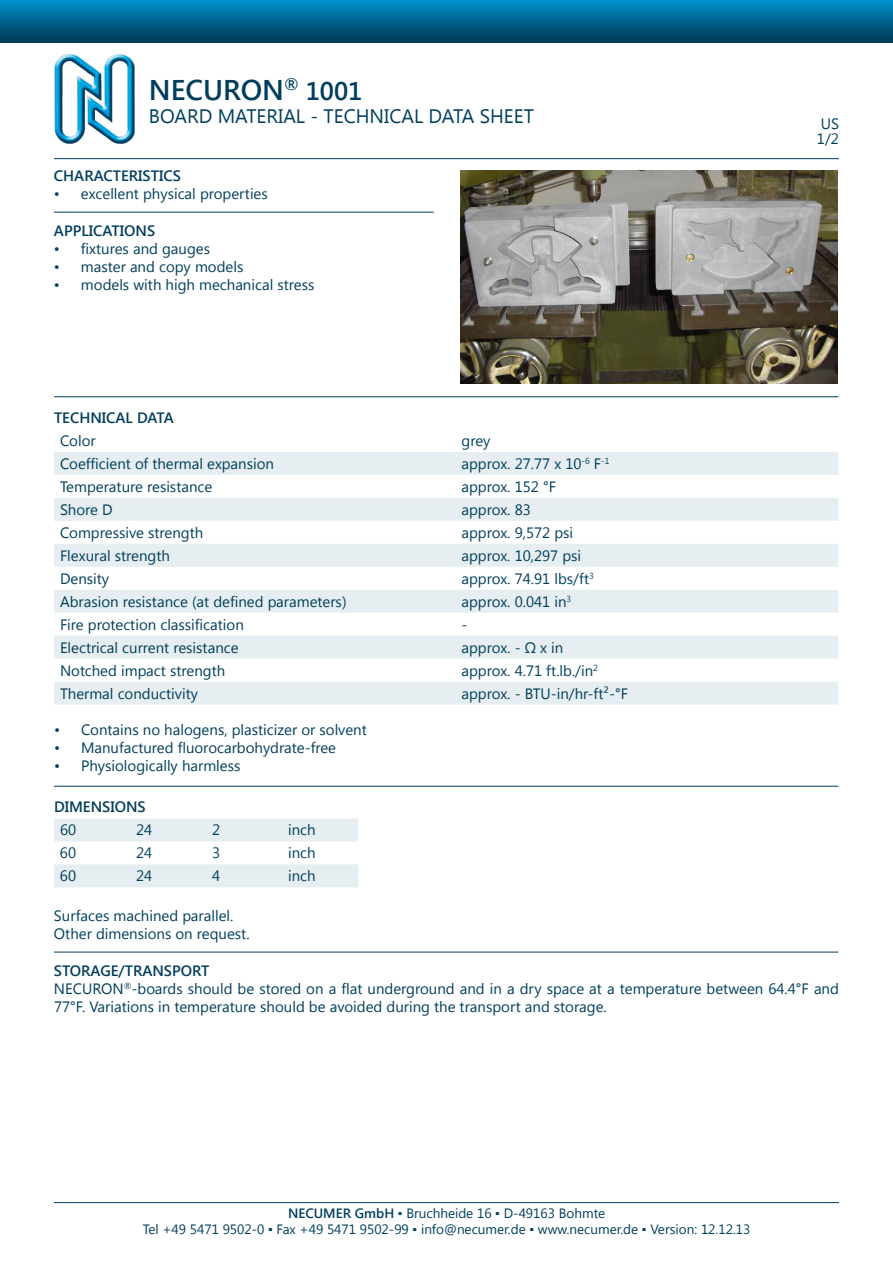
<style>
.page{position:relative;width:893px;height:1263px;background:#fff}
.page>*{position:absolute;margin:0;border:0;box-sizing:border-box;transform-origin:0 0}
.t1{font:600 28.5px "Segoe UI";color:#003e5c}
.t2{font:19.5px "Segoe UI";color:#003e5c}
.t3{font:15px/18px "Segoe UI";color:#003e5c}
.t4{font:600 15px "Segoe UI";color:#003e5c}
.t5{font:13.5px/16.2px "Segoe UI";color:#003e5c;text-align:center}
.s1{font-size:25.5px}
.s2{font-weight:600}
.s3{font-weight:700}
</style>
<div class="page">
<img style="left:0;top:0;width:893px;height:43px">
<img style="left:54px;top:54px;width:81px;height:90px">
<hr style="left:54px;top:158px;width:785px;height:1px;background:#003e5c">
<hr style="left:54px;top:1202px;width:785px;height:1px;background:#003e5c">
<img style="left:460px;top:170px;width:378px;height:214px">
<svg style="left:54px;top:452px;width:784px;height:252px;fill:#e6eef1"></svg>
<svg style="left:54px;top:818px;width:304px;height:69px"></svg>
<hr style="left:54px;top:212px;width:380px;height:1px;background:#003e5c">
<hr style="left:54px;top:396px;width:784px;height:1px;background:#003e5c">
<hr style="left:54px;top:786px;width:784px;height:1px;background:#003e5c">
<hr style="left:54px;top:952px;width:784px;height:1px;background:#003e5c">
<h1 class="t1" style="left:149px;top:70px;width:215px">NECURON<sup>®</sup> <span class="s1">1001</span></h1>
<h2 class="t2" style="left:149px;top:103px;width:387px">BOARD MATERIAL - TECHNICAL DATA SHEET</h2>
<p class="t4" style="left:54px;top:165px;width:128px">CHARACTERISTICS</p>
<p class="t3" style="left:54px;top:184px;width:215px">• excellent physical properties</p>
<p class="t4" style="left:54px;top:220px;width:103px">APPLICATIONS</p>
<p class="t3" style="left:54px;top:239px;width:158px">• fixtures and gauges</p>
<p class="t3" style="left:54px;top:257px;width:191px">• master and copy models</p>
<p class="t3" style="left:54px;top:275px;width:262px">• models with high mechanical stress</p>
<p class="t4" style="left:54px;top:407px;width:121px">TECHNICAL DATA</p>
<p class="t3" style="left:60px;top:431px;width:37px">Color</p>
<p class="t3" style="left:461px;top:431px;width:30px">grey</p>
<p class="t3" style="left:60px;top:454px;width:215px">Coefficient of thermal expansion</p>
<p class="t3" style="left:461px;top:454px;width:149px">approx. 27.77 x 10<sup>-6</sup> F<sup>-1</sup></p>
<p class="t3" style="left:60px;top:477px;width:154px">Temperature resistance</p>
<p class="t3" style="left:461px;top:477px;width:96px">approx. 152 °F</p>
<p class="t3" style="left:60px;top:500px;width:54px">Shore D</p>
<p class="t3" style="left:461px;top:500px;width:71px">approx. 83</p>
<p class="t3" style="left:60px;top:523px;width:145px">Compressive strength</p>
<p class="t3" style="left:461px;top:523px;width:113px">approx. 9,572 psi</p>
<p class="t3" style="left:60px;top:546px;width:111px">Flexural strength</p>
<p class="t3" style="left:461px;top:546px;width:121px">approx. 10,297 psi</p>
<p class="t3" style="left:60px;top:569px;width:51px">Density</p>
<p class="t3" style="left:461px;top:569px;width:134px">approx. 74.91 lbs/ft<sup>3</sup></p>
<p class="t3" style="left:60px;top:592px;width:288px">Abrasion resistance (at defined parameters)</p>
<p class="t3" style="left:461px;top:592px;width:111px">approx. 0.041 in<sup>3</sup></p>
<p class="t3" style="left:60px;top:615px;width:185px">Fire protection classification</p>
<p class="t3" style="left:461px;top:615px;width:7px">-</p>
<p class="t3" style="left:60px;top:638px;width:180px">Electrical current resistance</p>
<p class="t3" style="left:461px;top:638px;width:103px">approx. - Ω x in</p>
<p class="t3" style="left:60px;top:660px;width:167px">Notched impact strength</p>
<p class="t3" style="left:461px;top:660px;width:138px">approx. 4.71 ft.lb./in<sup>2</sup></p>
<p class="t3" style="left:60px;top:683px;width:139px">Thermal conductivity</p>
<p class="t3" style="left:461px;top:683px;width:168px">approx. - BTU-in/hr-ft²-°F</p>
<p class="t3" style="left:54px;top:719px;width:314px">• Contains no halogens, plasticizer or solvent</p>
<p class="t3" style="left:54px;top:737px;width:284px">• Manufactured fluorocarbohydrate-free</p>
<p class="t3" style="left:54px;top:755px;width:188px">• Physiologically harmless</p>
<p class="t4" style="left:54px;top:797px;width:93px">DIMENSIONS</p>
<p class="t3" style="left:60px;top:820px;width:18px">60</p>
<p class="t3" style="left:136px;top:820px;width:18px">24</p>
<p class="t3" style="left:212px;top:820px;width:10px">2</p>
<p class="t3" style="left:288px;top:820px;width:29px">inch</p>
<p class="t3" style="left:60px;top:843px;width:18px">60</p>
<p class="t3" style="left:136px;top:843px;width:18px">24</p>
<p class="t3" style="left:212px;top:843px;width:10px">3</p>
<p class="t3" style="left:288px;top:843px;width:29px">inch</p>
<p class="t3" style="left:60px;top:866px;width:18px">60</p>
<p class="t3" style="left:136px;top:866px;width:18px">24</p>
<p class="t3" style="left:212px;top:866px;width:10px">4</p>
<p class="t3" style="left:288px;top:866px;width:29px">inch</p>
<p class="t3" style="left:54px;top:906px;width:197px">Surfaces machined parallel.<br>Other dimensions on request.</p>
<p class="t3" style="left:817px;top:115px;width:24px;line-height:15px">US<br>1/2</p>
<p class="t3" style="left:54px;top:961px;width:786px"><span class="s2">STORAGE/TRANSPORT<br></span>NECURON<sup>®</sup>-boards should be stored on a flat underground and in a dry space at a temperature between 64.4°F and<br>77°F. Variations in temperature should be avoided during the transport and storage.</p>
<p class="t5" style="left:143px;top:1204px;width:609px"><span class="s2">NECUMER GmbH</span> <span class="s3">▪</span> Bruchheide 16 ▪ D-49163 Bohmte<br>Tel +49 5471 9502-0 ▪ Fax +49 5471 9502-99 ▪ info@necumer.de ▪ www.necumer.de <span class="s3">▪</span> Version: 12.12.13</p>
</div>
